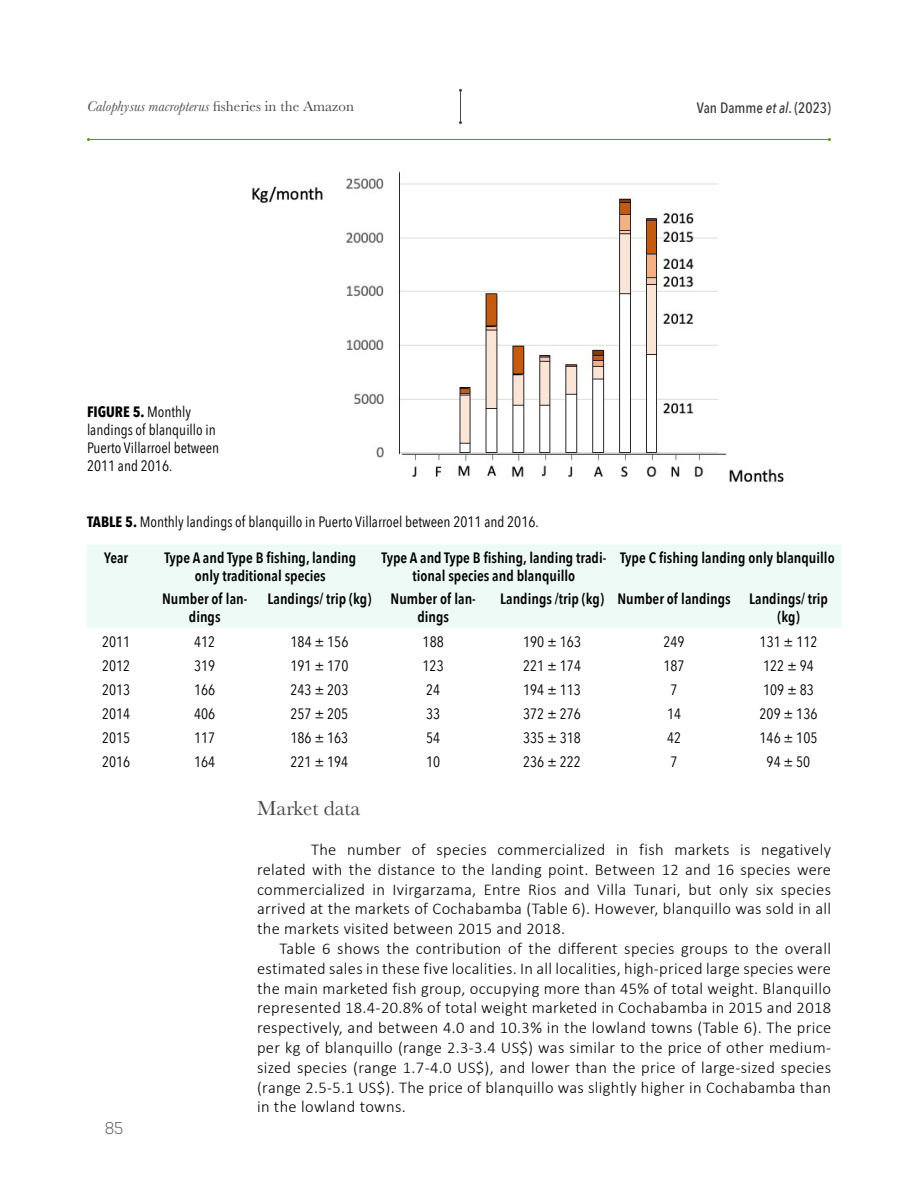
<style>
.page{position:relative;width:918px;height:1188px;background:#fff}
.page>*{position:absolute;margin:0;border:0;box-sizing:border-box;transform-origin:0 0}
.t1{font:21px "Baskerville";color:#474747}
.t2{font:18px "Neusa";color:#474747}
.t3{font:300 16.5px/19.8px "Calibri";letter-spacing:.02em;color:#000;text-align:justify}
.t4{font:15px/18px "Avenir Next Condensed";color:#000}
.t5{font:600 15px/18px "Avenir Next Condensed";color:#000;text-align:center}
.t6{font:italic 15px "Baskerville";color:#474747}
.t7{font:500 15px "Avenir Next Condensed";color:#363636}
.s1{font-style:normal}
.s2{font-style:italic}
.s3{font-weight:700}
</style>
<div class="page">
<hr style="left:88px;top:139px;width:742px;height:1px;background:#639525">
<hr style="left:460px;top:90px;width:1px;height:33px;background:#474747">
<div style="left:87px;top:545px;width:755px;height:83px;background:#eefaf5"></div>
<img style="left:252px;top:171px;width:532px;height:312px">
<p class="t6" style="left:87px;top:96px;width:268px">Calophysus macropterus <span class="s1">fisheries in the Amazon</span></p>
<p class="t7" style="left:697px;top:98px;width:136px">Van Damme <span class="s2">et al</span>. (2023)</p>
<p class="t4" style="left:87px;top:402px;width:134px"><span class="s3">FIGURE 5.</span> Monthly landings of blanquillo in<br>Puerto Villarroel between<br>2011 and 2016.</p>
<p class="t4" style="left:87px;top:512px;width:453px"><span class="s3">TABLE 5.</span> Monthly landings of blanquillo in Puerto Villarroel between 2011 and 2016.</p>
<p class="t5" style="left:104px;top:548px;width:25px">Year</p>
<p class="t5" style="left:164px;top:548px;width:193px">Type A and Type B fishing, landing only traditional species</p>
<p class="t5" style="left:382px;top:548px;width:226px">Type A and Type B fishing, landing tradi&shy;tional species and blanquillo</p>
<p class="t5" style="left:620px;top:548px;width:216px">Type C fishing landing only blanquillo</p>
<p class="t5" style="left:162px;top:589px;width:87px">Number of lan&shy;dings</p>
<p class="t5" style="left:268px;top:589px;width:105px">Landings/ trip (kg)</p>
<p class="t5" style="left:391px;top:589px;width:87px">Number of lan&shy;dings</p>
<p class="t5" style="left:777px;top:589px;width:52px;text-align:left;text-indent:-277px">Landings /trip (kg) Number of landings Landings/ trip (kg)</p>
<p class="t4" style="left:102px;top:632px;width:30px">2011</p>
<p class="t4" style="left:194px;top:632px;width:23px">412</p>
<p class="t4" style="left:291px;top:632px;width:59px">184 ± 156</p>
<p class="t4" style="left:423px;top:632px;width:23px">188</p>
<p class="t4" style="left:523px;top:632px;width:59px">190 ± 163</p>
<p class="t4" style="left:664px;top:632px;width:23px">249</p>
<p class="t4" style="left:760px;top:632px;width:59px">131 ± 112</p>
<p class="t4" style="left:102px;top:656px;width:30px">2012</p>
<p class="t4" style="left:194px;top:656px;width:23px">319</p>
<p class="t4" style="left:291px;top:656px;width:59px">191 ± 170</p>
<p class="t4" style="left:423px;top:656px;width:23px">123</p>
<p class="t4" style="left:523px;top:656px;width:59px">221 ± 174</p>
<p class="t4" style="left:664px;top:656px;width:23px">187</p>
<p class="t4" style="left:763px;top:656px;width:52px">122 ± 94</p>
<p class="t4" style="left:102px;top:680px;width:30px">2013</p>
<p class="t4" style="left:194px;top:680px;width:23px">166</p>
<p class="t4" style="left:291px;top:680px;width:59px">243 ± 203</p>
<p class="t4" style="left:426px;top:680px;width:16px">24</p>
<p class="t4" style="left:523px;top:680px;width:59px">194 ± 113</p>
<p class="t4" style="left:671px;top:680px;width:9px">7</p>
<p class="t4" style="left:763px;top:680px;width:52px">109 ± 83</p>
<p class="t4" style="left:102px;top:704px;width:30px">2014</p>
<p class="t4" style="left:194px;top:704px;width:23px">406</p>
<p class="t4" style="left:291px;top:704px;width:59px">257 ± 205</p>
<p class="t4" style="left:426px;top:704px;width:16px">33</p>
<p class="t4" style="left:523px;top:704px;width:59px">372 ± 276</p>
<p class="t4" style="left:667px;top:704px;width:16px">14</p>
<p class="t4" style="left:760px;top:704px;width:59px">209 ± 136</p>
<p class="t4" style="left:102px;top:728px;width:30px">2015</p>
<p class="t4" style="left:194px;top:728px;width:23px">117</p>
<p class="t4" style="left:291px;top:728px;width:59px">186 ± 163</p>
<p class="t4" style="left:426px;top:728px;width:16px">54</p>
<p class="t4" style="left:523px;top:728px;width:59px">335 ± 318</p>
<p class="t4" style="left:667px;top:728px;width:16px">42</p>
<p class="t4" style="left:760px;top:728px;width:59px">146 ± 105</p>
<p class="t4" style="left:102px;top:752px;width:30px">2016</p>
<p class="t4" style="left:194px;top:752px;width:23px">164</p>
<p class="t4" style="left:291px;top:752px;width:59px">221 ± 194</p>
<p class="t4" style="left:426px;top:752px;width:16px">10</p>
<p class="t4" style="left:523px;top:752px;width:59px">236 ± 222</p>
<p class="t4" style="left:671px;top:752px;width:9px">7</p>
<p class="t4" style="left:767px;top:752px;width:45px">94 ± 50</p>
<p class="t1" style="left:257px;top:795px;width:105px">Market data</p>
<p class="t3" style="left:257px;top:839px;width:576px;text-indent:54px">The number of species commercialized in fish markets is negatively related with the distance to the landing point. Between 12 and 16 species were commercialized in Ivirgarzama, Entre Rios and Villa Tunari, but only six species arrived at the markets of Cochabamba (Table 6). However, blanquillo was sold in all the markets visited between 2015 and 2018.</p>
<p class="t3" style="left:257px;top:938px;width:576px;text-indent:23px">Table 6 shows the contribution of the different species groups to the overall estimated sales in these five localities. In all localities, high-priced large species were the main marketed fish group, occupying more than 45% of total weight. Blanquillo represented 18.4-20.8% of total weight marketed in Cochabamba in 2015 and 2018 respectively, and between 4.0 and 10.3% in the lowland towns (Table 6). The price per kg of blanquillo (range 2.3-3.4 US$) was similar to the price of other medium&shy;sized species (range 1.7-4.0 US$), and lower than the price of large-sized species (range 2.5-5.1 US$). The price of blanquillo was slightly higher in Cochabamba than in the lowland towns.</p>
<p class="t2" style="left:105px;top:1118px;width:19px">85</p>
</div>
